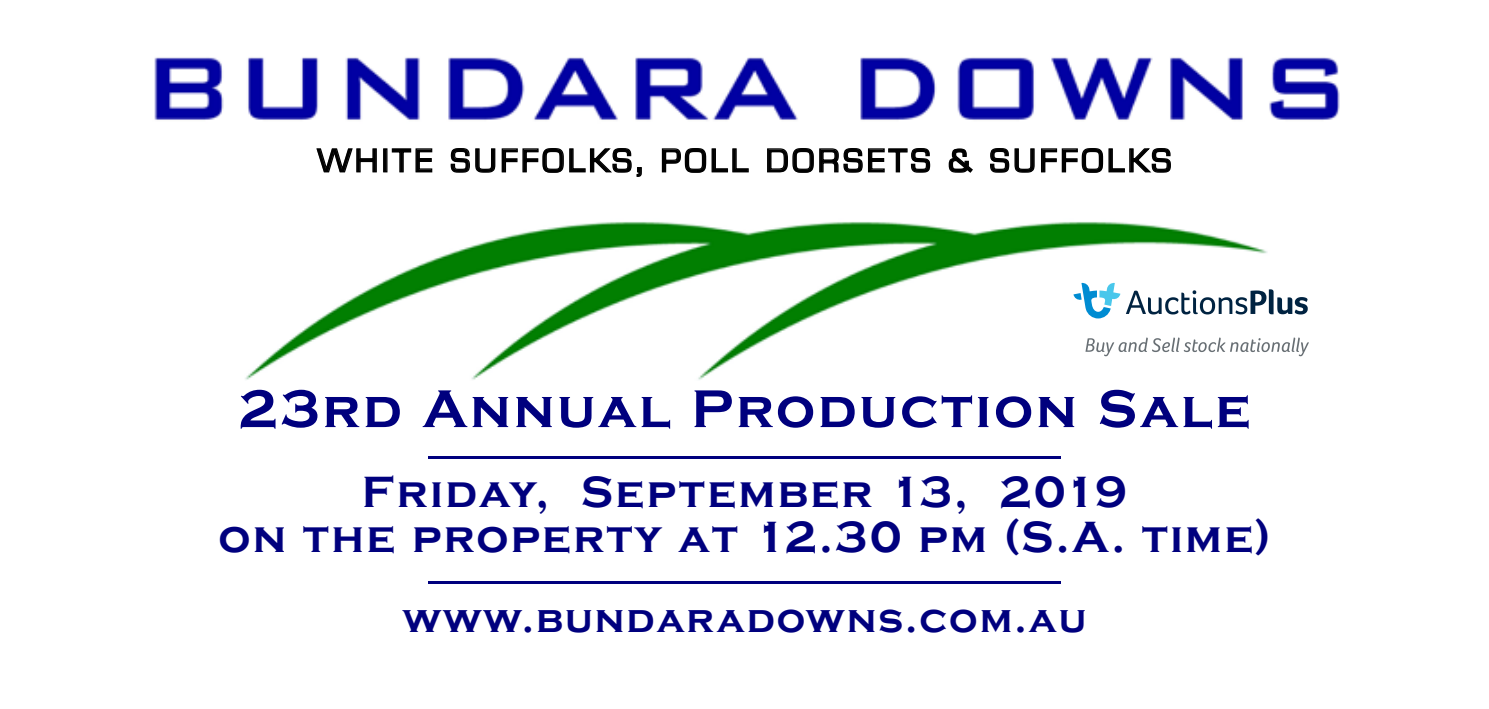
<style>
.page{position:relative;width:1489px;height:709px;background:#fff}
.page>*{position:absolute;margin:0;border:0;box-sizing:border-box;transform-origin:0 0}
.t1{font:300 55px "Copperplate Gothic";color:#00007e}
.t2{font:700 55px "Copperplate Gothic";letter-spacing:.05em;color:#00007e}
.t3{font:700 45px/45px "Copperplate Gothic";letter-spacing:.05em;color:#00007e;text-align:center}
.t4{font:40px "Euro Caps";letter-spacing:.05em;color:#000}
.t5{font:700 40px "Copperplate Gothic";letter-spacing:.05em;color:#00007e}
</style>
<div class="page">
<img style="left:154px;top:57px;width:1186px;height:323px">
<svg style="left:315px;top:147px;width:62px;height:26px"></svg>
<div style="left:383px;top:148px;width:4px;height:24px;border:1px solid #000"></div>
<svg style="left:391px;top:148px;width:42px;height:25px"></svg>
<svg style="left:450px;top:146px;width:192px;height:31px"></svg>
<svg style="left:661px;top:147px;width:88px;height:29px"></svg>
<svg style="left:766px;top:146px;width:164px;height:30px"></svg>
<svg style="left:948px;top:148px;width:25px;height:26px"></svg>
<svg style="left:989px;top:146px;width:182px;height:30px"></svg>
<svg style="left:1085px;top:337px;width:223px;height:19px"></svg>
<svg style="left:1073px;top:282px;width:234px;height:36px"></svg>
<p class="t4" style="left:317px;top:136px;width:856px">WHITE SUFFOLKS, POLL DORSETS &amp; SUFFOLKS</p>
<p class="t2" style="left:238px;top:378px;width:1013px">23rd Annual Production Sale</p>
<p class="t1" style="left:428px;top:404px;width:634px">_______________________</p>
<p class="t3" style="left:218px;top:470px;width:1053px">Friday, September 13, 2019<br>on the property at 12.30 pm (S.A. time)</p>
<p class="t1" style="left:428px;top:529px;width:634px">_______________________</p>
<p class="t5" style="left:403px;top:596px;width:685px">www.bundaradowns.com.au</p>
</div>
